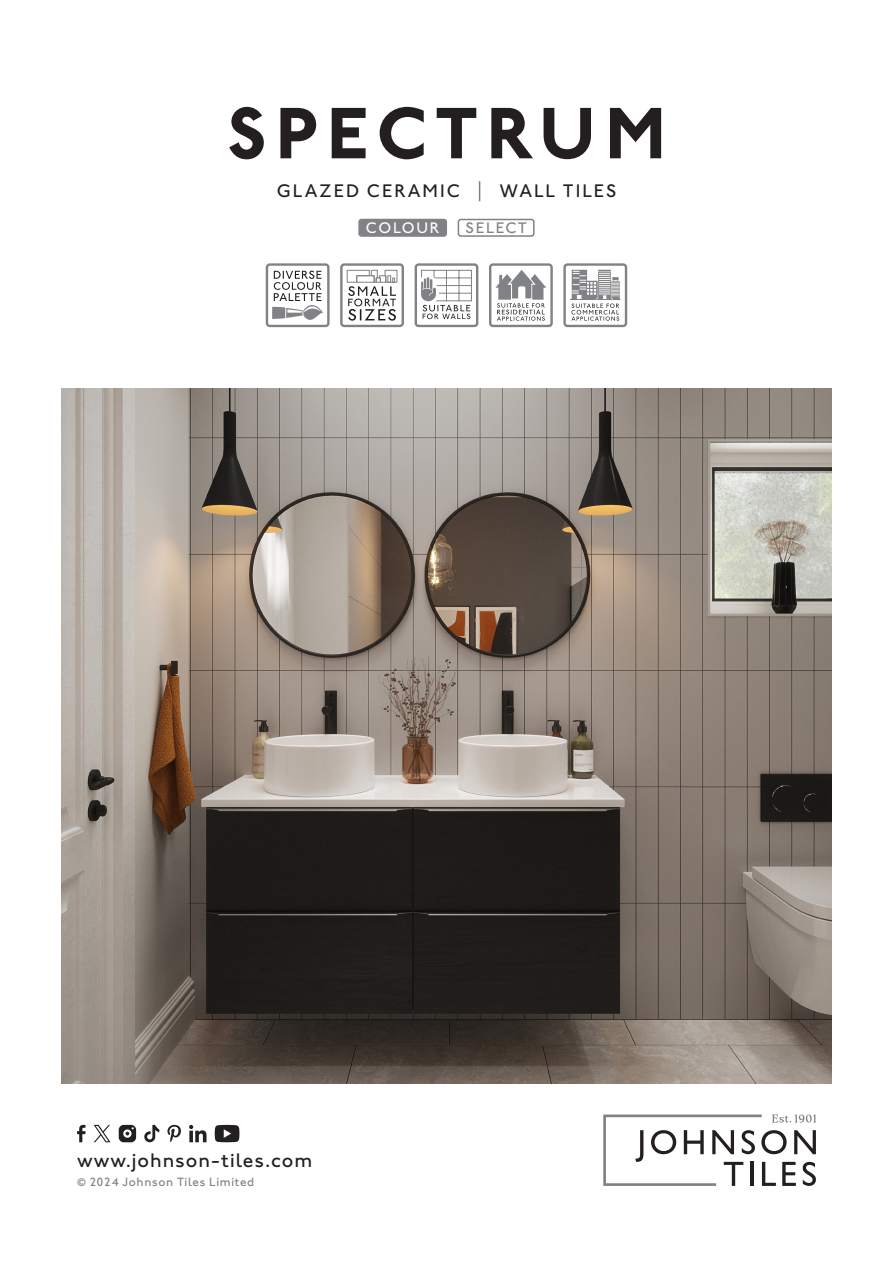
<style>
.page{position:relative;width:893px;height:1263px;background:#fff}
.page>*{position:absolute;margin:0;border:0;box-sizing:border-box;transform-origin:0 0}
.t1{font:700 75px "Johnston ITC Std";letter-spacing:.1em;color:#231f20}
.t2{font:500 20.25px "Johnston ITC Std";letter-spacing:.05em;color:#231f20}
.t3{font:500 18.75px "Johnston ITC Std";letter-spacing:.11em;color:#231f20}
.t4{font:500 15.75px "Johnston ITC Std";letter-spacing:.11em;color:#fff}
.t5{font:500 15.75px "Johnston ITC Std";letter-spacing:.1em;color:#808285}
.t6{font:500 12.3px "Johnston ITC Std";letter-spacing:.05em;color:#808285}
</style>
<div class="page">
<svg style="left:603px;top:1114px;width:213px;height:72px"></svg>
<svg style="left:77px;top:1125px;width:9px;height:17px"></svg>
<svg style="left:167px;top:1125px;width:14px;height:17px"></svg>
<svg style="left:189px;top:1125px;width:18px;height:17px"></svg>
<svg style="left:215px;top:1125px;width:24px;height:17px"></svg>
<svg style="left:119px;top:1125px;width:17px;height:17px"></svg>
<svg style="left:144px;top:1125px;width:15px;height:17px"></svg>
<svg style="left:94px;top:1125px;width:17px;height:17px"></svg>
<svg style="left:479px;top:181px;width:1px;height:20px"></svg>
<div style="left:415px;top:263px;width:63px;height:64px;border:2px solid #808285;border-radius:3px"></div>
<hr style="left:422px;top:277px;width:49px;height:1px;background:#808285">
<hr style="left:422px;top:293px;width:49px;height:1px;background:#808285">
<hr style="left:422px;top:285px;width:49px;height:1px;background:#808285">
<hr style="left:422px;top:300px;width:49px;height:1px;background:#808285">
<hr style="left:422px;top:270px;width:49px;height:1px;background:#808285">
<hr style="left:471px;top:270px;width:1px;height:31px;background:#808285">
<svg style="left:415px;top:269px;width:55px;height:58px"></svg>
<div style="left:489px;top:263px;width:64px;height:64px;border:2px solid #808285;border-radius:3px"></div>
<svg style="left:495px;top:270px;width:51px;height:51px"></svg>
<div style="left:340px;top:263px;width:64px;height:64px;border:2px solid #808285;border-radius:3px"></div>
<svg style="left:346px;top:269px;width:52px;height:52px"></svg>
<div style="left:266px;top:263px;width:64px;height:64px;border:2px solid #808285;border-radius:3px"></div>
<svg style="left:272px;top:271px;width:51px;height:56px"></svg>
<div style="left:563px;top:263px;width:64px;height:64px;border:2px solid #808285;border-radius:3px"></div>
<svg style="left:570px;top:270px;width:51px;height:51px"></svg>
<img style="left:62px;top:389px;width:769px;height:695px">
<div style="left:358px;top:219px;width:89px;height:18px;background:#808285;border-radius:3px"></div>
<div style="left:458px;top:219px;width:77px;height:18px;border:2px solid #808285;border-radius:2px"></div>
<p class="t1" style="left:226px;top:88px;width:442px">SPECTRUM</p>
<p class="t3" style="left:277px;top:180px;width:184px">GLAZED CERAMIC</p>
<p class="t3" style="left:500px;top:180px;width:118px">WALL TILES</p>
<p class="t4" style="left:366px;top:218px;width:75px">COLOUR</p>
<p class="t5" style="left:465px;top:218px;width:63px">SELECT</p>
<p class="t2" style="left:77px;top:1148px;width:237px">www.johnson-tiles.com</p>
<p class="t6" style="left:77px;top:1174px;width:179px">© 2024 Johnson Tiles Limited</p>
</div>
